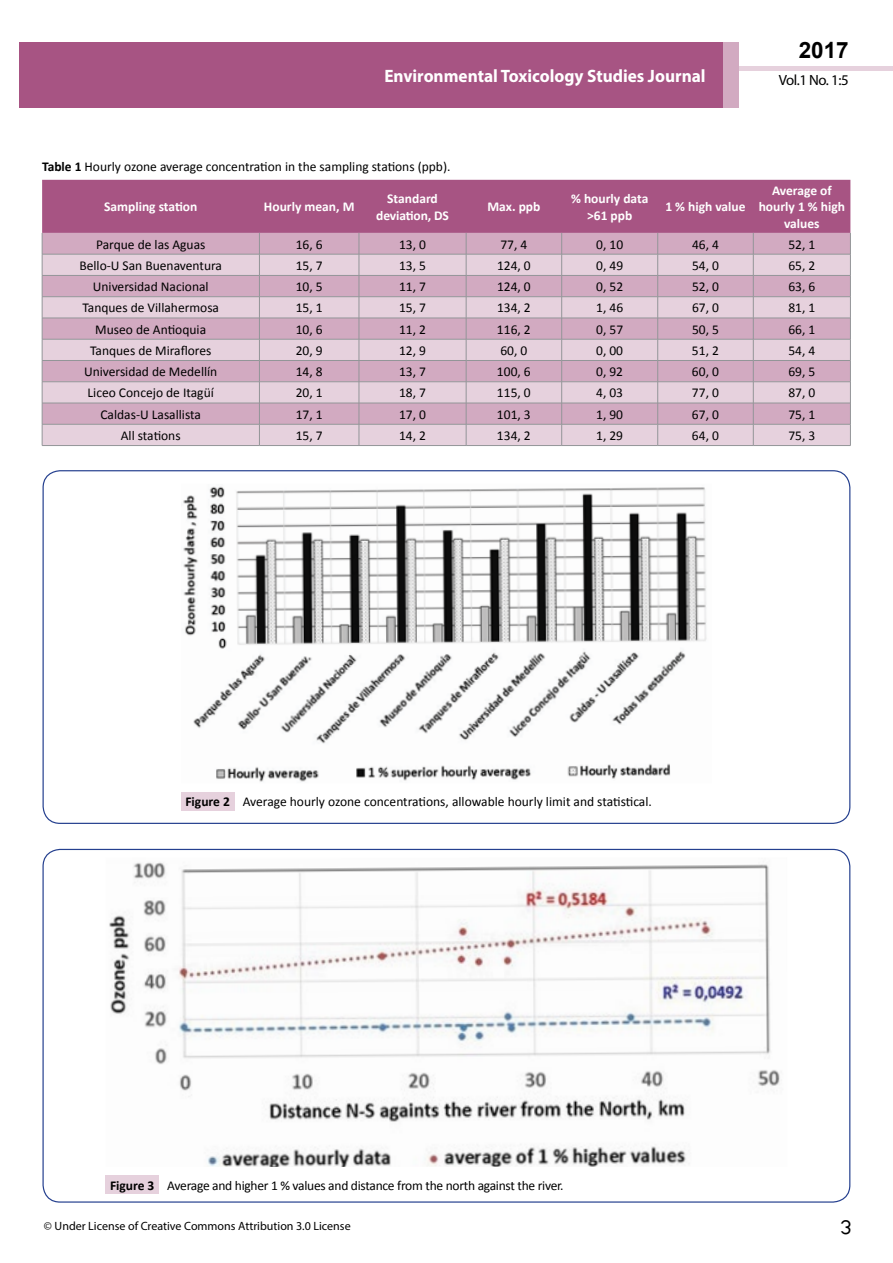
<style>
.page{position:relative;width:893px;height:1263px;background:#fff}
.page>*{position:absolute;margin:0;border:0;box-sizing:border-box;transform-origin:0 0}
.t1{font:25.5px "Tunga";color:#000}
.t2{font:700 22.5px "Arial";color:#000}
.t3{font:700 18px "Myriad Pro";color:#fff;scale:.96 1}
.t4{font:14.85px "Myriad Pro";color:#000}
.t5{font:13.5px "Calibri";color:#000}
.t6{font:700 13.5px/16.2px "Calibri";color:#fff;text-align:center}
.t7{font:13.5px "Calibri";letter-spacing:-.02em;color:#000}
.t8{font:12px "Myriad Pro";color:#000}
.s1{font-weight:700}
</style>
<div class="page">
<div style="left:722px;top:66px;width:171px;height:5px;background:#e6d1dd"></div>
<div style="left:19px;top:42px;width:706px;height:66px;background:#a75483"></div>
<div style="left:724px;top:42px;width:15px;height:66px;background:#d2aac1"></div>
<hr style="left:42px;top:445px;width:217px;height:1px;background:#939598">
<hr style="left:259px;top:445px;width:100px;height:1px;background:#939598">
<hr style="left:359px;top:445px;width:107px;height:1px;background:#939598">
<hr style="left:466px;top:445px;width:96px;height:1px;background:#939598">
<hr style="left:562px;top:445px;width:96px;height:1px;background:#939598">
<hr style="left:658px;top:445px;width:95px;height:1px;background:#939598">
<svg style="left:42px;top:180px;width:809px;height:265px;background:#cea6bd"></svg>
<hr style="left:753px;top:445px;width:97px;height:1px;background:#939598">
<div style="left:181px;top:792px;width:53px;height:18px;background:#e6d1dd"></div>
<img style="left:183px;top:486px;width:524px;height:296px">
<div style="left:106px;top:1175px;width:53px;height:19px;background:#e6d1dd"></div>
<img style="left:109px;top:862px;width:671px;height:305px">
<h2 class="t2" style="left:799px;top:35px;width:52px">2017</h2>
<h3 class="t3" style="left:384px;top:64px;width:336px">Environmental Toxicology Studies Journal</h3>
<p class="t4" style="left:779px;top:71px;width:71px">Vol.1 No. 1:5</p>
<p class="t5" style="left:42px;top:158px;width:410px"><span class="s1">Table 1</span> Hourly ozone average concentration in the sampling stations (ppb).</p>
<p class="t6" style="left:104px;top:199px;width:95px">Sampling station</p>
<p class="t6" style="left:264px;top:199px;width:92px">Hourly mean, M</p>
<p class="t6" style="left:376px;top:191px;width:74px">Standard deviation, DS</p>
<p class="t6" style="left:487px;top:199px;width:54px">Max. ppb</p>
<p class="t6" style="left:571px;top:191px;width:79px">% hourly data &gt;61 ppb</p>
<p class="t6" style="left:665px;top:199px;width:82px">1 % high value</p>
<p class="t6" style="left:759px;top:183px;width:88px">Average of hourly 1 % high values</p>
<p class="t5" style="left:96px;top:236px;width:111px">Parque de las Aguas</p>
<p class="t5" style="left:296px;top:236px;width:28px">16, 6</p>
<p class="t5" style="left:399px;top:236px;width:28px">13, 0</p>
<p class="t5" style="left:500px;top:236px;width:28px">77, 4</p>
<p class="t5" style="left:596px;top:236px;width:28px">0, 10</p>
<p class="t5" style="left:692px;top:236px;width:28px">46, 4</p>
<p class="t5" style="left:788px;top:236px;width:28px">52, 1</p>
<p class="t5" style="left:79px;top:257px;width:144px">Bello-U San Buenaventura</p>
<p class="t5" style="left:296px;top:257px;width:28px">15, 7</p>
<p class="t5" style="left:399px;top:257px;width:28px">13, 5</p>
<p class="t5" style="left:497px;top:257px;width:35px">124, 0</p>
<p class="t5" style="left:596px;top:257px;width:28px">0, 49</p>
<p class="t5" style="left:692px;top:257px;width:28px">54, 0</p>
<p class="t5" style="left:788px;top:257px;width:28px">65, 2</p>
<p class="t5" style="left:93px;top:278px;width:117px">Universidad Nacional</p>
<p class="t5" style="left:296px;top:278px;width:28px">10, 5</p>
<p class="t5" style="left:399px;top:278px;width:28px">11, 7</p>
<p class="t5" style="left:497px;top:278px;width:35px">124, 0</p>
<p class="t5" style="left:596px;top:278px;width:28px">0, 52</p>
<p class="t5" style="left:692px;top:278px;width:28px">52, 0</p>
<p class="t5" style="left:788px;top:278px;width:28px">63, 6</p>
<p class="t5" style="left:82px;top:299px;width:138px">Tanques de Villahermosa</p>
<p class="t5" style="left:296px;top:299px;width:28px">15, 1</p>
<p class="t5" style="left:399px;top:299px;width:28px">15, 7</p>
<p class="t5" style="left:497px;top:299px;width:35px">134, 2</p>
<p class="t5" style="left:596px;top:299px;width:28px">1, 46</p>
<p class="t5" style="left:692px;top:299px;width:28px">67, 0</p>
<p class="t5" style="left:788px;top:299px;width:28px">81, 1</p>
<p class="t5" style="left:95px;top:321px;width:112px">Museo de Antioquia</p>
<p class="t5" style="left:296px;top:321px;width:28px">10, 6</p>
<p class="t5" style="left:399px;top:321px;width:28px">11, 2</p>
<p class="t5" style="left:497px;top:321px;width:35px">116, 2</p>
<p class="t5" style="left:596px;top:321px;width:28px">0, 57</p>
<p class="t5" style="left:692px;top:321px;width:28px">50, 5</p>
<p class="t5" style="left:788px;top:321px;width:28px">66, 1</p>
<p class="t5" style="left:90px;top:342px;width:123px">Tanques de Miraflores</p>
<p class="t5" style="left:296px;top:342px;width:28px">20, 9</p>
<p class="t5" style="left:399px;top:342px;width:28px">12, 9</p>
<p class="t5" style="left:500px;top:342px;width:28px">60, 0</p>
<p class="t5" style="left:596px;top:342px;width:28px">0, 00</p>
<p class="t5" style="left:692px;top:342px;width:28px">51, 2</p>
<p class="t5" style="left:788px;top:342px;width:28px">54, 4</p>
<p class="t5" style="left:84px;top:363px;width:135px">Universidad de Medellín</p>
<p class="t5" style="left:296px;top:363px;width:28px">14, 8</p>
<p class="t5" style="left:399px;top:363px;width:28px">13, 7</p>
<p class="t5" style="left:497px;top:363px;width:35px">100, 6</p>
<p class="t5" style="left:596px;top:363px;width:28px">0, 92</p>
<p class="t5" style="left:692px;top:363px;width:28px">60, 0</p>
<p class="t5" style="left:788px;top:363px;width:28px">69, 5</p>
<p class="t5" style="left:88px;top:384px;width:128px">Liceo Concejo de Itagüí</p>
<p class="t5" style="left:296px;top:384px;width:28px">20, 1</p>
<p class="t5" style="left:399px;top:384px;width:28px">18, 7</p>
<p class="t5" style="left:497px;top:384px;width:35px">115, 0</p>
<p class="t5" style="left:596px;top:384px;width:28px">4, 03</p>
<p class="t5" style="left:692px;top:384px;width:28px">77, 0</p>
<p class="t5" style="left:788px;top:384px;width:28px">87, 0</p>
<p class="t5" style="left:100px;top:406px;width:102px">Caldas-U Lasallista</p>
<p class="t5" style="left:296px;top:406px;width:28px">17, 1</p>
<p class="t5" style="left:399px;top:406px;width:28px">17, 0</p>
<p class="t5" style="left:497px;top:406px;width:35px">101, 3</p>
<p class="t5" style="left:596px;top:406px;width:28px">1, 90</p>
<p class="t5" style="left:692px;top:406px;width:28px">67, 0</p>
<p class="t5" style="left:788px;top:406px;width:28px">75, 1</p>
<p class="t5" style="left:121px;top:427px;width:61px">All stations</p>
<p class="t5" style="left:296px;top:427px;width:28px">15, 7</p>
<p class="t5" style="left:399px;top:427px;width:28px">14, 2</p>
<p class="t5" style="left:497px;top:427px;width:35px">134, 2</p>
<p class="t5" style="left:596px;top:427px;width:28px">1, 29</p>
<p class="t5" style="left:692px;top:427px;width:28px">64, 0</p>
<p class="t5" style="left:788px;top:427px;width:28px">75, 3</p>
<p class="t5" style="left:185px;top:793px;width:468px"><span class="s1">Figure 2</span> Average hourly ozone concentrations, allowable hourly limit and statistical.</p>
<p class="t7" style="left:110px;top:1177px;width:455px"><span class="s1">Figure 3</span> Average and higher 1 % values and distance from the north against the river.</p>
<p class="t8" style="left:44px;top:1218px;width:308px">© Under License of Creative Commons Attribution 3.0 License</p>
<h1 class="t1" style="left:840px;top:1210px;width:13px">3</h1>
</div>
